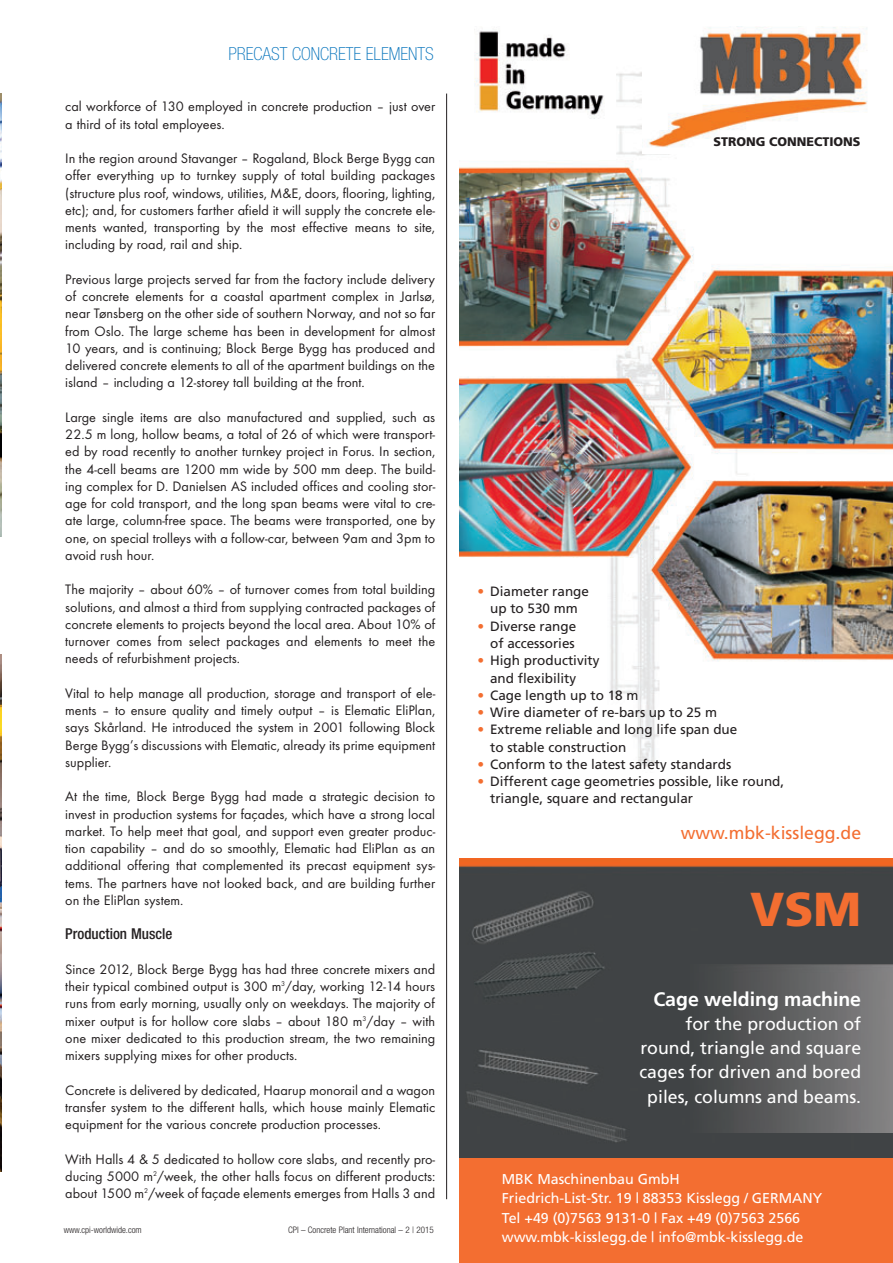
<style>
.page{position:relative;width:893px;height:1263px;background:#fff}
.page>*{position:absolute;margin:0;border:0;box-sizing:border-box;transform-origin:0 0}
.t1{font:900 47.55px "Frutiger";color:#f36e31}
.t2{font:700 19.5px "Frutiger";color:#fff}
.t3{font:100 condensed 18px "Helvetica Neue";color:#0372bb}
.t4{font:17.7px/24.2px "Frutiger";color:#fff;text-align:right}
.t5{font:17.7px "Frutiger";color:#f36e31}
.t6{font:500 condensed 15px "Helvetica Neue";color:#231f20}
.t7{font:14.25px/17.2px "Futura T";color:#231f20;text-align:justify}
.t8{font:14.25px/19.5px "Frutiger";color:#fff}
.t9{font:13.5px/17.2px "Frutiger";color:#231f20}
.t10{font:900 12.45px "Frutiger";color:#231f20}
.t11{font:300 condensed 9px "Helvetica Neue";color:#231f20}
.s1{color:#f36e31}
</style>
<div class="page">
<img style="left:459px;top:72px;width:434px;height:695px">
<img style="left:459px;top:859px;width:434px;height:299px">
<div style="left:459px;top:1158px;width:434px;height:105px;background:#f36e31"></div>
<img style="left:643px;top:27px;width:231px;height:127px">
<div style="left:474px;top:23px;width:136px;height:98px;background:#fff"></div>
<img style="left:474px;top:31px;width:130px;height:88px">
<img style="left:691px;top:964px;width:202px;height:168px">
<hr style="left:446px;top:94px;width:1px;height:1105px;background:#231f20">
<img style="left:0;top:94px;width:2px;height:442px">
<img style="left:0;top:655px;width:2px;height:517px">
<p class="t3" style="left:228px;top:43px;width:207px">PRECAST CONCRETE ELEMENTS</p>
<p class="t7" style="left:65px;top:98px;width:371px">cal workforce of 130 employed in concrete production – just over a third of its total employees.</p>
<p class="t7" style="left:65px;top:150px;width:371px">In the region around Stavanger – Rogaland, Block Berge Bygg can offer everything up to turnkey supply of total building packages (structure plus roof, windows, utilities, M&amp;E, doors, flooring, lighting, etc); and, for customers farther afield it will supply the concrete ele&shy;ments wanted, transporting by the most effective means to site, including by road, rail and ship.</p>
<p class="t7" style="left:65px;top:270px;width:371px">Previous large projects served far from the factory include delivery of concrete elements for a coastal apartment complex in Jarlsø, near Tønsberg on the other side of southern Norway, and not so far from Oslo. The large scheme has been in development for almost 10 years, and is continuing; Block Berge Bygg has produced and delivered concrete elements to all of the apartment buildings on the island – including a 12-storey tall building at the front.</p>
<p class="t7" style="left:65px;top:408px;width:371px">Large single items are also manufactured and supplied, such as 22.5 m long, hollow beams, a total of 26 of which were transport&shy;ed by road recently to another turnkey project in Forus. In section, the 4-cell beams are 1200 mm wide by 500 mm deep. The build&shy;ing complex for D. Danielsen AS included offices and cooling stor&shy;age for cold transport, and the long span beams were vital to cre&shy;ate large, column-free space. The beams were transported, one by one, on special trolleys with a follow-car, between 9am and 3pm to avoid rush hour.</p>
<p class="t7" style="left:65px;top:581px;width:371px">The majority – about 60% – of turnover comes from total building solutions, and almost a third from supplying contracted packages of concrete elements to projects beyond the local area. About 10% of turnover comes from select packages and elements to meet the needs of refurbishment projects.</p>
<p class="t7" style="left:65px;top:684px;width:371px">Vital to help manage all production, storage and transport of ele&shy;ments – to ensure quality and timely output – is Elematic EliPlan, says Skårland. He introduced the system in 2001 following Block Berge Bygg’s discussions with Elematic, already its prime equipment supplier.</p>
<p class="t7" style="left:65px;top:788px;width:371px">At the time, Block Berge Bygg had made a strategic decision to invest in production systems for façades, which have a strong local market. To help meet that goal, and support even greater produc&shy;tion capability – and do so smoothly, Elematic had EliPlan as an additional offering that complemented its precast equipment sys&shy;tems. The partners have not looked back, and are building further on the EliPlan system.</p>
<p class="t6" style="left:65px;top:925px;width:109px">Production Muscle</p>
<p class="t7" style="left:65px;top:960px;width:371px">Since 2012, Block Berge Bygg has had three concrete mixers and their typical combined output is 300 m<sup>3</sup>/day, working 12-14 hours runs from early morning, usually only on weekdays. The majority of mixer output is for hollow core slabs – about 180 m<sup>3</sup>/day – with one mixer dedicated to this production stream, the two remaining mixers supplying mixes for other products.</p>
<p class="t7" style="left:65px;top:1081px;width:371px">Concrete is delivered by dedicated, Haarup monorail and a wagon transfer system to the different halls, which house mainly Elematic equipment for the various concrete production processes.</p>
<p class="t7" style="left:65px;top:1150px;width:371px">With Halls 4 &amp; 5 dedicated to hollow core slabs, and recently pro&shy;ducing 5000 m<sup>2</sup>/week, the other halls focus on different products: about 1500 m<sup>2</sup>/week of façade elements emerges from Halls 3 and</p>
<p class="t11" style="left:64px;top:1224px;width:79px">www.cpi-worldwide.com</p>
<p class="t11" style="left:288px;top:1224px;width:147px">CPI – Concrete Plant International – 2 | 2015</p>
<p class="t10" style="left:713px;top:134px;width:149px">STRONG CONNECTIONS</p>
<p class="t9" style="left:477px;top:583px;width:113px;text-align:center"><span class="s1">•</span> Diameter range up to 530 mm</p>
<p class="t9" style="left:477px;top:617px;width:100px;text-align:right"><span class="s1">•</span> Diverse range of accessories</p>
<p class="t9" style="left:490px;top:652px;width:111px;text-indent:-13px"><span class="s1">•</span> High productivity and flexibility</p>
<p class="t9" style="left:477px;top:686px;width:163px"><span class="s1">•</span> Cage length up to 18 m</p>
<p class="t9" style="left:477px;top:703px;width:241px"><span class="s1">•</span> Wire diameter of re-bars up to 25 m</p>
<p class="t9" style="left:490px;top:721px;width:249px;text-indent:-13px"><span class="s1">•</span> Extreme reliable and long life span due to stable construction</p>
<p class="t9" style="left:477px;top:755px;width:256px"><span class="s1">•</span> Conform to the latest safety standards</p>
<p class="t9" style="left:490px;top:772px;width:296px;text-indent:-13px"><span class="s1">•</span> Different cage geometries possible, like round, triangle, square and rectangular</p>
<p class="t5" style="left:681px;top:822px;width:182px">www.mbk-kisslegg.de</p>
<h1 class="t1" style="left:750px;top:880px;width:112px">VSM</h1>
<h2 class="t2" style="left:653px;top:987px;width:209px">Cage welding machine</h2>
<p class="t4" style="left:639px;top:1011px;width:223px">for the production of round, triangle and square cages for driven and bored piles, columns and beams.</p>
<p class="t8" style="left:502px;top:1169px;width:322px">MBK Maschinenbau GmbH<br>Friedrich-List-Str. 19 | 88353 Kisslegg / GERMANY Tel +49 (0)7563 9131-0 | Fax +49 (0)7563 2566 www.mbk-kisslegg.de | info@mbk-kisslegg.de</p>
</div>
